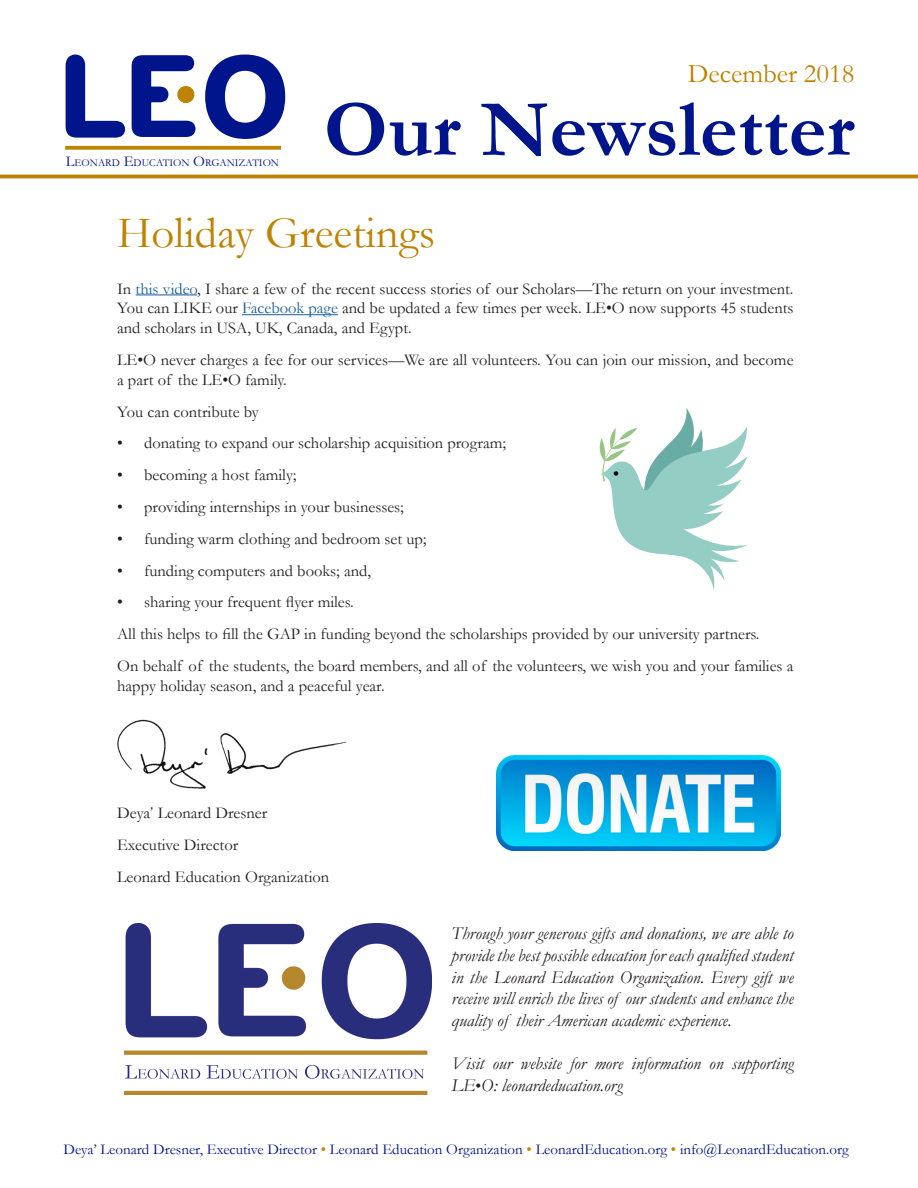
<style>
.page{position:relative;width:918px;height:1188px;background:#fff}
.page>*{position:absolute;margin:0;border:0;box-sizing:border-box;transform-origin:0 0}
.t1{font:700 81.15px "Garamond";color:#00148b}
.t2{font:45px "Garamond";color:#be8300}
.t3{font:27px "Garamond";color:#be8300}
.t4{font:italic 18px/21.6px "Garamond";color:#231f20;text-align:justify}
.t5{font:16.5px/31.8px "Garamond";color:#231f20}
.t6{font:15px "Garamond";color:#00148b}
.t7{font:10.65px "Garamond";color:#00148b}
.s1{font-size:15.15px}
.s2{color:#175d9e}
.s3{font-family:"Centaur"}
.s4{font-style:normal;font-size:16.5px}
.s5{color:#be8300}
</style>
<div class="page">
<hr style="left:136px;top:295px;width:61px;height:1px;background:#175d9e">
<hr style="left:242px;top:314px;width:96px;height:1px;background:#175d9e">
<svg style="left:65px;top:55px;width:221px;height:84px"></svg>
<div style="left:178px;top:87px;width:16px;height:15px;background:#be8300;border-radius:50%"></div>
<div style="left:177px;top:86px;width:17px;height:17px;border:1px solid #be8300;border-radius:50%"></div>
<svg style="left:65px;top:146px;width:216px;height:4px"></svg>
<hr style="left:0;top:175px;width:918px;height:3px;background:#be8300">
<img style="left:117px;top:719px;width:230px;height:70px">
<img style="left:124px;top:923px;width:307px;height:172px">
<svg style="left:600px;top:408px;width:148px;height:182px"></svg>
<img style="left:497px;top:756px;width:284px;height:94px">
<p class="t7" style="left:66px;top:156px;width:215px"><span class="s1">L</span>EONARD <span class="s1">E</span>DUCATION <span class="s1">O</span>RGANIZATION</p>
<h3 class="t3" style="left:688px;top:59px;width:168px">December 2018</h3>
<h1 class="t1" style="left:324px;top:85px;width:532px">Our Newsletter</h1>
<h2 class="t2" style="left:117px;top:208px;width:320px">Holiday Greetings</h2>
<p class="t5" style="left:117px;top:279px;width:678px;line-height:19.8px;text-align:justify">In <span class="s2">this video</span>, I share a few of the recent success stories of our Scholars—The return on your investment.<br>You can LIKE our <span class="s2">Facebook page</span> and be updated a few times per week. LE•O now supports 45 students and scholars in USA, UK, Canada, and Egypt.</p>
<p class="t5" style="left:117px;top:350px;width:678px;line-height:19.8px">LE•O never charges a fee for our services—We are all volunteers. You can join our mission, and become a part of the LE•O family.</p>
<p class="t5" style="left:117px;top:396px;width:143px">You can contribute by</p>
<p class="t5" style="left:117px;top:428px;width:390px">• donating to expand our scholarship acquisition program;</p>
<p class="t5" style="left:117px;top:459px;width:181px">• becoming a host family;</p>
<p class="t5" style="left:117px;top:491px;width:288px">• providing internships in your businesses;</p>
<p class="t5" style="left:117px;top:523px;width:311px">• funding warm clothing and bedroom set up;</p>
<p class="t5" style="left:117px;top:555px;width:255px">• funding computers and books; and,</p>
<p class="t5" style="left:117px;top:587px;width:678px">• sharing your frequent flyer miles.<br>All this helps to fill the GAP in funding beyond the scholarships provided by our university partners.<br>On behalf of the students, the board members, and all of the volunteers, we wish you and your families a</p>
<p class="t5" style="left:117px;top:670px;width:269px">happy holiday season, and a peaceful year.</p>
<p class="t5" style="left:117px;top:797px;width:214px">Deya<span class="s3">’</span> Leonard Dresner<br>Executive Director<br>Leonard Education Organization</p>
<p class="t4" style="left:452px;top:923px;width:344px">Through your generous gifts and donations, we are able to provide the best possible education for each qualified student in the Leonard Education Organization. Every gift we receive will enrich the lives of our students and enhance the quality of their American academic experience.</p>
<p class="t4" style="left:452px;top:1053px;width:344px">Visit our website for more information on supporting<br>LE<span class="s4">•</span>O: leonardeducation.org</p>
<p class="t6" style="left:63px;top:1141px;width:787px">Deya’ Leonard Dresner, Executive Director <span class="s5">•</span> Leonard Education Organization <span class="s5">•</span> LeonardEducation.org <span class="s5">•</span> info@LeonardEducation.org</p>
</div>
